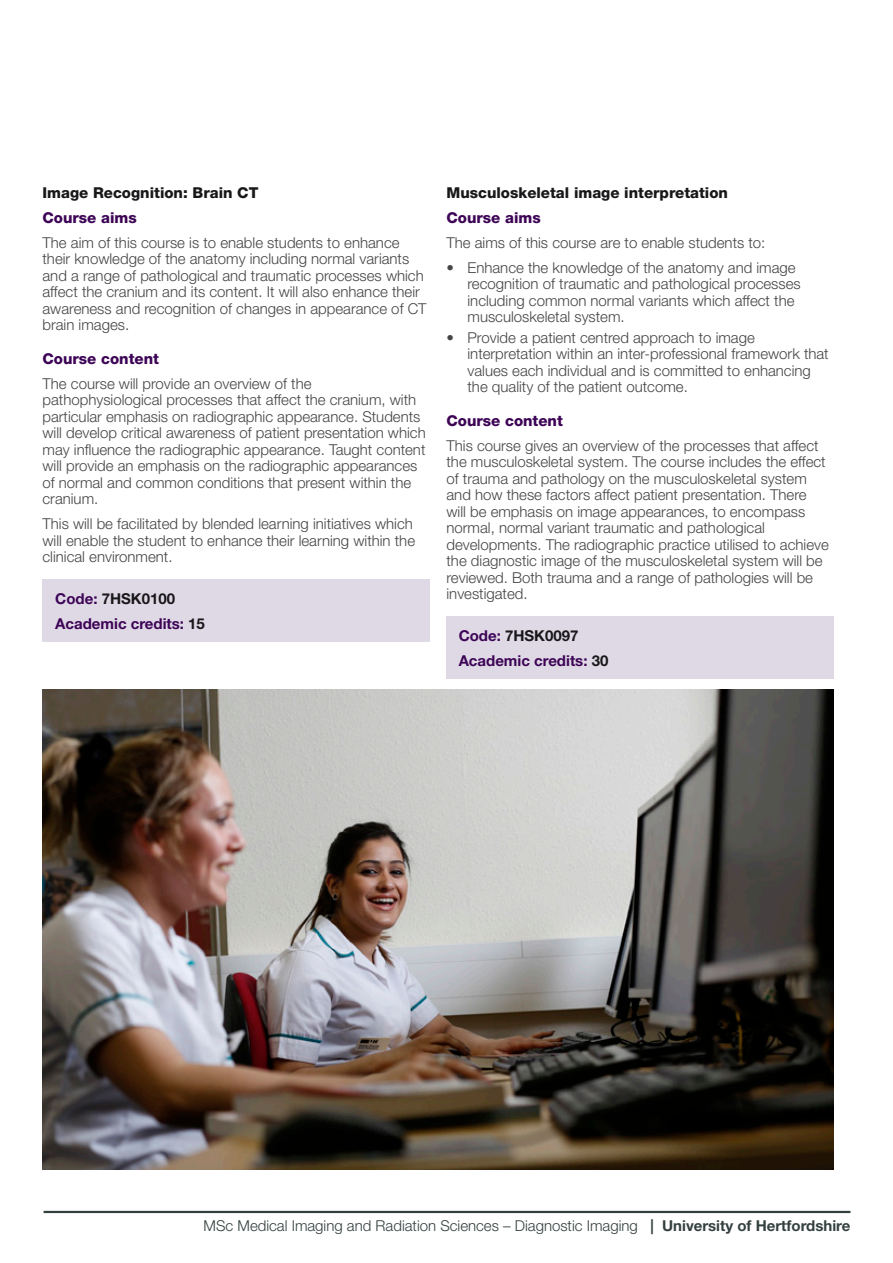
<style>
.page{position:relative;width:893px;height:1263px;background:#fff}
.page>*{position:absolute;margin:0;border:0;box-sizing:border-box;transform-origin:0 0}
.t1{font:300 15px/16.5px "Helvetica Neue";color:#464445}
.t2{font:300 15px "Helvetica Neue";color:#34403f}
.t3{font:800 15px "Helvetica Neue";color:#181719}
.t4{font:700 15px/25px "Helvetica Neue";color:#3d0456}
.t5{font:800 15px "Helvetica Neue";color:#3d0456}
.t6{font:700 15px "Helvetica Neue";color:#181719}
.s1{color:#3d0456}
.s2{color:#181719}
.s3{font-weight:700}
</style>
<div class="page">
<hr style="left:44px;top:1211px;width:806px;height:2px;background:#34403f">
<img style="left:43px;top:690px;width:790px;height:479px">
<div style="left:43px;top:579px;width:387px;height:62px;background:#dfd8e5"></div>
<div style="left:446px;top:616px;width:387px;height:63px;background:#dfd8e5"></div>
<p class="t3" style="left:43px;top:183px;width:217px">Image Recognition: Brain CT</p>
<p class="t5" style="left:43px;top:208px;width:96px">Course aims</p>
<p class="t1" style="left:43px;top:234px;width:386px">The aim of this course is to enable students to enhance their knowledge of the anatomy including normal variants and a range of pathological and traumatic processes which affect the cranium and its content. It will also enhance their awareness and recognition of changes in appearance of CT brain images.</p>
<p class="t5" style="left:43px;top:349px;width:118px">Course content</p>
<p class="t1" style="left:43px;top:375px;width:385px">The course will provide an overview of the pathophysiological processes that affect the cranium, with particular emphasis on radiographic appearance. Students will develop critical awareness of patient presentation which may influence the radiographic appearance. Taught content will provide an emphasis on the radiographic appearances of normal and common conditions that present within the cranium.</p>
<p class="t1" style="left:43px;top:515px;width:374px">This will be facilitated by blended learning initiatives which will enable the student to enhance their learning within the clinical environment.</p>
<p class="t3" style="left:446px;top:183px;width:283px">Musculoskeletal image interpretation</p>
<p class="t5" style="left:446px;top:208px;width:96px">Course aims</p>
<p class="t1" style="left:446px;top:234px;width:320px">The aims of this course are to enable students to:</p>
<p class="t1" style="left:467px;top:259px;width:335px;text-indent:-21px">• Enhance the knowledge of the anatomy and image recognition of traumatic and pathological processes including common normal variants which affect the musculoskeletal system.</p>
<p class="t1" style="left:467px;top:329px;width:363px;text-indent:-21px">• Provide a patient centred approach to image interpretation within an inter-professional framework that values each individual and is committed to enhancing the quality of the patient outcome.</p>
<p class="t5" style="left:446px;top:412px;width:118px">Course content</p>
<p class="t1" style="left:446px;top:437px;width:384px">This course gives an overview of the processes that affect the musculoskeletal system. The course includes the effect of trauma and pathology on the musculoskeletal system and how these factors affect patient presentation. There will be emphasis on image appearances, to encompass normal, normal variant traumatic and pathological developments. The radiographic practice utilised to achieve the diagnostic image of the musculoskeletal system will be reviewed. Both trauma and a range of pathologies will be</p>
<p class="t6" style="left:55px;top:589px;width:121px"><span class="s1">Code:</span> 7HSK0100</p>
<p class="t1" style="left:446px;top:585px;width:83px">investigated.</p>
<p class="t4" style="left:55px;top:610px;width:151px">Academic credits: <span class="s2">15</span></p>
<p class="t4" style="left:459px;top:623px;width:151px">Code: <span class="s2">7HSK0097<br></span>Academic credits: <span class="s2">30</span></p>
<p class="t2" style="left:204px;top:1216px;width:648px">MSc Medical Imaging and Radiation Sciences – Diagnostic Imaging <span class="s3">| University of Hertfordshire</span></p>
</div>
